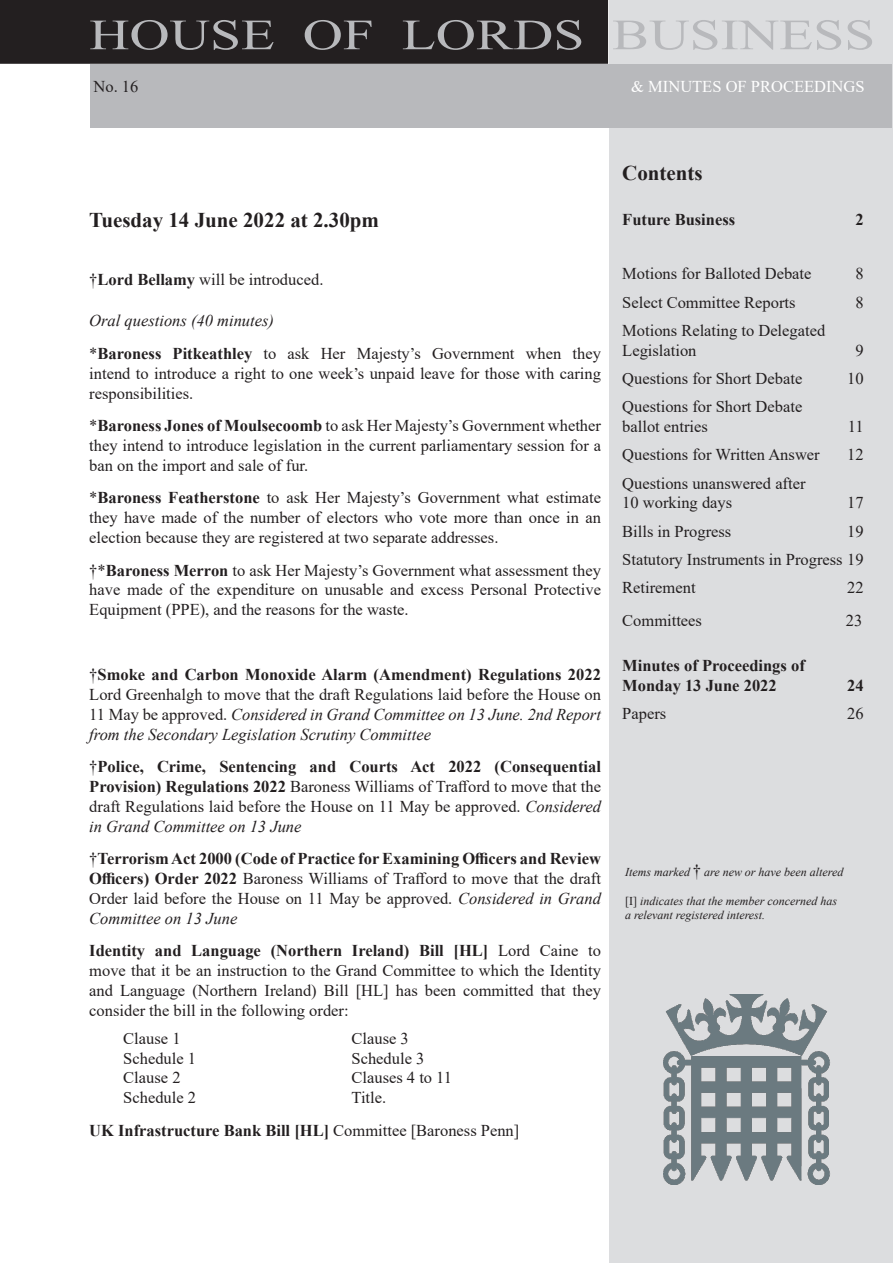
<style>
.page{position:relative;width:893px;height:1263px;background:#fff}
.page>*{position:absolute;margin:0;border:0;box-sizing:border-box;transform-origin:0 0}
.t1{font:43.2px "Times New Roman";color:#b8b9bc;scale:1.29 1}
.OPDate{font:700 21px "Times New Roman";color:#231f20}
.OrderPaperEntryDispl{font:16.5px/19.8px "Times New Roman";color:#231f20;text-align:justify}
.OrderPaperEntryDispl-2{font:italic 16.5px/19.8px "Times New Roman";color:#231f20;text-align:justify}
.OrderPaperEntryDispl-3{font:700 16.5px/19.8px "Times New Roman";color:#231f20}
.tc{font:16.5px "Times New Roman";color:#231f20}
.t2{font:16.5px "Times New Roman";color:#fff}
.t3{font:italic 12px/14.4px "Times New Roman";color:#231f20}
.s1{font-weight:700}
.s2{font-style:normal}
.s3{font-weight:700;font-style:normal}
.s4{font-style:italic}
.s5{font-weight:400}
.s6{font-style:normal;font-size:16.5px}
</style>
<div class="page">
<div style="left:1px;top:1px;width:606px;height:62px;background:#231f20"></div>
<div style="left:0;top:0;width:608px;height:64px;border:2px solid #231f20"></div>
<div style="left:609px;top:1px;width:283px;height:1262px;background:#dcdddf"></div>
<div style="left:90px;top:65px;width:801px;height:63px;background:#b8b9bc"></div>
<img style="left:664px;top:994px;width:166px;height:190px">
<h1 class="t1" style="left:89px;top:4px;width:611px">HOUSE OF LORDS BUSINESS</h1>
<p class="OrderPaperEntryDispl" style="left:94px;top:76px;width:46px">No. 16</p>
<p class="t2" style="left:631px;top:75px;width:235px">&amp; MINUTES OF PROCEEDINGS</p>
<p class="OPDate" style="left:89px;top:205px;width:291px">Tuesday 14 June 2022 at 2.30pm</p>
<p class="OrderPaperEntryDispl" style="left:89px;top:269px;width:236px">†<span class="s1">Lord Bellamy</span> will be introduced.</p>
<p class="OrderPaperEntryDispl-2" style="left:89px;top:311px;width:186px">Oral questions (40 minutes)</p>
<p class="OrderPaperEntryDispl" style="left:89px;top:343px;width:513px">*<span class="s1">Baroness Pitkeathley</span> to ask Her Majesty’s Government when they intend to introduce a right to one week’s unpaid leave for those with caring responsibilities.</p>
<p class="OrderPaperEntryDispl" style="left:89px;top:415px;width:513px">*<span class="s1">Baroness Jones of Moulsecoomb</span> to ask Her Majesty’s Government whether they intend to introduce legislation in the current parliamentary session for a ban on the import and sale of fur.</p>
<p class="OrderPaperEntryDispl" style="left:89px;top:487px;width:513px">*<span class="s1">Baroness Featherstone</span> to ask Her Majesty’s Government what estimate they have made of the number of electors who vote more than once in an election because they are registered at two separate addresses.</p>
<p class="OrderPaperEntryDispl" style="left:89px;top:560px;width:513px">†*<span class="s1">Baroness Merron</span> to ask Her Majesty’s Government what assessment they have made of the expenditure on unusable and excess Personal Protective Equipment (PPE), and the reasons for the waste.</p>
<p class="OrderPaperEntryDispl-2" style="left:89px;top:664px;width:513px"><span class="s2">†</span><span class="s3">Smoke and Carbon Monoxide Alarm (Amendment) Regulations 2022<br></span><span class="s2">Lord Greenhalgh to move that the draft Regulations laid before the House on 11 May be approved.</span> Considered in Grand Committee on 13 June. 2nd Report from the Secondary Legislation Scrutiny Committee</p>
<p class="OrderPaperEntryDispl" style="left:89px;top:756px;width:513px">†<span class="s1">Police, Crime, Sentencing and Courts Act 2022 (Consequential Provision) Regulations 2022</span> Baroness Williams of Trafford to move that the draft Regulations laid before the House on 11 May be approved. <span class="s4">Considered in Grand Committee on 13 June</span></p>
<p class="OrderPaperEntryDispl" style="left:89px;top:848px;width:513px">†<span class="s1">Terrorism Act 2000 (Code of Practice for Examining Officers and Review Officers) Order 2022</span> Baroness Williams of Trafford to move that the draft Order laid before the House on 11 May be approved. <span class="s4">Considered in Grand Committee on 13 June</span></p>
<p class="OrderPaperEntryDispl" style="left:89px;top:940px;width:513px"><span class="s1">Identity and Language (Northern Ireland) Bill [HL]</span> Lord Caine to move that it be an instruction to the Grand Committee to which the Identity and Language (Northern Ireland) Bill [HL] has been committed that they consider the bill in the following order:</p>
<p class="tc" style="left:123px;top:1027px;width:59px">Clause 1</p>
<p class="tc" style="left:123px;top:1046px;width:74px">Schedule 1</p>
<p class="tc" style="left:123px;top:1066px;width:59px">Clause 2</p>
<p class="tc" style="left:123px;top:1086px;width:74px">Schedule 2</p>
<p class="tc" style="left:351px;top:1027px;width:59px">Clause 3</p>
<p class="tc" style="left:351px;top:1046px;width:74px">Schedule 3</p>
<p class="tc" style="left:351px;top:1066px;width:102px">Clauses 4 to 11</p>
<p class="tc" style="left:351px;top:1086px;width:36px">Title.</p>
<p class="OrderPaperEntryDispl-3" style="left:89px;top:1120px;width:432px">UK Infrastructure Bank Bill [HL] <span class="s5">Committee [Baroness Penn]</span></p>
<p class="OPDate" style="left:622px;top:158px;width:82px">Contents</p>
<p class="OrderPaperEntryDispl-3" style="left:622px;top:209px;width:114px">Future Business</p>
<p class="OrderPaperEntryDispl-3" style="left:855px;top:209px;width:10px">2</p>
<p class="OrderPaperEntryDispl" style="left:622px;top:263px;width:191px">Motions for Balloted Debate</p>
<p class="OrderPaperEntryDispl" style="left:855px;top:263px;width:10px">8</p>
<p class="OrderPaperEntryDispl" style="left:622px;top:292px;width:175px">Select Committee Reports</p>
<p class="OrderPaperEntryDispl" style="left:855px;top:292px;width:10px">8</p>
<p class="OrderPaperEntryDispl" style="left:622px;top:320px;width:205px">Motions Relating to Delegated<br>Legislation</p>
<p class="OrderPaperEntryDispl" style="left:855px;top:340px;width:10px">9</p>
<p class="OrderPaperEntryDispl" style="left:622px;top:368px;width:182px">Questions for Short Debate</p>
<p class="OrderPaperEntryDispl" style="left:847px;top:368px;width:18px">10</p>
<p class="OrderPaperEntryDispl" style="left:622px;top:396px;width:182px">Questions for Short Debate ballot entries</p>
<p class="OrderPaperEntryDispl" style="left:848px;top:416px;width:17px">11</p>
<p class="OrderPaperEntryDispl" style="left:622px;top:444px;width:199px">Questions for Written Answer</p>
<p class="OrderPaperEntryDispl" style="left:847px;top:444px;width:18px">12</p>
<p class="OrderPaperEntryDispl" style="left:622px;top:473px;width:185px">Questions unanswered after<br>10 working days</p>
<p class="OrderPaperEntryDispl" style="left:847px;top:492px;width:18px">17</p>
<p class="OrderPaperEntryDispl" style="left:622px;top:521px;width:111px">Bills in Progress</p>
<p class="OrderPaperEntryDispl" style="left:847px;top:521px;width:18px">19</p>
<p class="OrderPaperEntryDispl" style="left:622px;top:549px;width:243px">Statutory Instruments in Progress 19</p>
<p class="OrderPaperEntryDispl" style="left:622px;top:577px;width:75px">Retirement</p>
<p class="OrderPaperEntryDispl" style="left:847px;top:577px;width:18px">22</p>
<p class="OrderPaperEntryDispl" style="left:622px;top:610px;width:81px">Committees</p>
<p class="OrderPaperEntryDispl" style="left:846px;top:610px;width:18px">23</p>
<p class="OrderPaperEntryDispl-3" style="left:622px;top:655px;width:184px">Minutes of Proceedings of<br>Monday 13 June 2022</p>
<p class="OrderPaperEntryDispl-3" style="left:847px;top:675px;width:18px">24</p>
<p class="OrderPaperEntryDispl" style="left:622px;top:703px;width:45px">Papers</p>
<p class="OrderPaperEntryDispl" style="left:847px;top:703px;width:18px">26</p>
<p class="t3" style="left:625px;top:864px;width:220px">Items marked <span class="s6">†</span> are new or have been altered</p>
<p class="t3" style="left:625px;top:893px;width:213px"><span class="s2">[I]</span> indicates that the member concerned has a relevant registered interest.</p>
</div>
